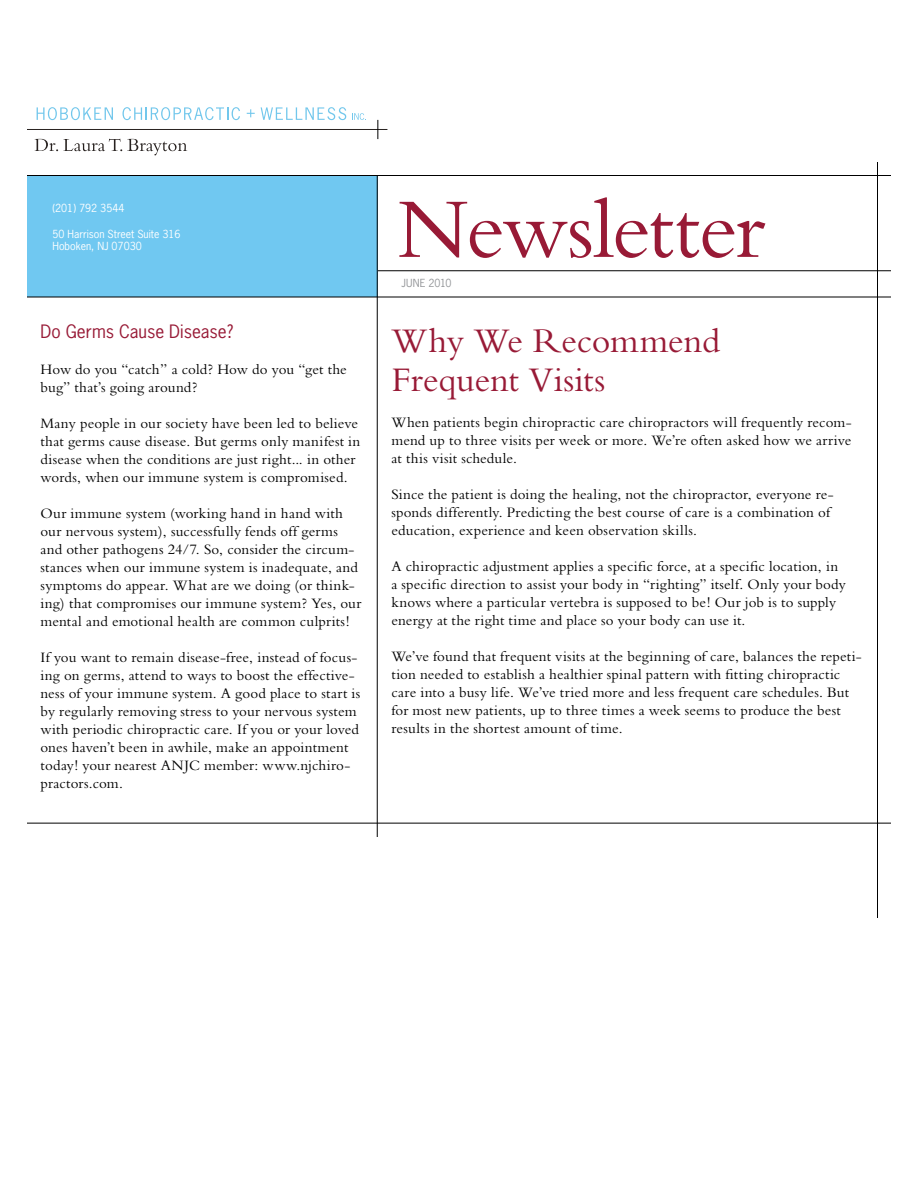
<style>
.page{position:relative;width:918px;height:1188px;background:#fff}
.page>*{position:absolute;margin:0;border:0;box-sizing:border-box;transform-origin:0 0}
.t1{font:88.5px "Bembo";letter-spacing:-.025em;color:#981a36}
.t2{font:36px/39px "Bembo";letter-spacing:-.005em;color:#981a36}
.t3{font:17.4px "News Gothic";color:#981a36}
.t4{font:15px/18px "Bembo";letter-spacing:.01em;color:#000}
.t5{font:10.5px/12.6px "News Gothic";color:#fff}
.t6{font:10.5px "News Gothic";letter-spacing:.01em;color:#939598}
</style>
<div class="page">
<div style="left:27px;top:176px;width:351px;height:121px;background:#70c8f1"></div>
<hr style="left:27px;top:175px;width:864px;height:1px;background:#000">
<hr style="left:27px;top:823px;width:864px;height:1px;background:#000">
<hr style="left:877px;top:162px;width:1px;height:756px;background:#000">
<hr style="left:377px;top:176px;width:1px;height:661px;background:#000">
<hr style="left:27px;top:297px;width:864px;height:1px;background:#000">
<hr style="left:378px;top:270px;width:513px;height:1px;background:#000">
<svg style="left:37px;top:107px;width:76px;height:13px"></svg>
<svg style="left:123px;top:107px;width:117px;height:13px"></svg>
<svg style="left:247px;top:109px;width:8px;height:8px"></svg>
<svg style="left:261px;top:107px;width:85px;height:13px"></svg>
<svg style="left:352px;top:113px;width:14px;height:7px"></svg>
<hr style="left:27px;top:129px;width:360px;height:1px;background:#282220">
<svg style="left:377px;top:120px;width:1px;height:19px"></svg>
<svg style="left:35px;top:139px;width:152px;height:16px"></svg>
<p class="t5" style="left:52px;top:202px;width:73px">(201) 792 3544</p>
<p class="t5" style="left:52px;top:227px;width:130px">50 Harrison Street Suite 316<br>Hoboken, NJ 07030</p>
<p class="t3" style="left:40px;top:320px;width:194px">Do Germs Cause Disease?</p>
<p class="t4" style="left:40px;top:360px;width:308px">How do you “catch” a cold? How do you “get the bug” that’s going around?</p>
<p class="t4" style="left:40px;top:414px;width:321px">Many people in our society have been led to believe that germs cause disease. But germs only manifest in disease when the conditions are just right... in other words, when our immune system is compromised.</p>
<p class="t4" style="left:40px;top:504px;width:322px">Our immune system (working hand in hand with our nervous system), successfully fends off germs and other pathogens 24/7. So, consider the circum&shy;stances when our immune system is inadequate, and symptoms do appear. What are we doing (or think&shy;ing) that compromises our immune system? Yes, our mental and emotional health are common culprits!</p>
<p class="t4" style="left:40px;top:648px;width:321px">If you want to remain disease-free, instead of focus&shy;ing on germs, attend to ways to boost the effective&shy;ness of your immune system. A good place to start is by regularly removing stress to your nervous system with periodic chiropractic care. If you or your loved ones haven’t been in awhile, make an appointment today! your nearest ANJC member: www.njchiro&shy;practors.com.</p>
<h1 class="t1" style="left:397px;top:178px;width:369px">Newsletter</h1>
<p class="t6" style="left:402px;top:276px;width:52px">June 2010</p>
<h2 class="t2" style="left:392px;top:320px;width:330px">Why We Recommend<br>Frequent Visits</h2>
<p class="t4" style="left:392px;top:413px;width:462px;text-align:justify">When patients begin chiropractic care chiropractors will frequently recom&shy;mend up to three visits per week or more. We’re often asked how we arrive at this visit schedule.</p>
<p class="t4" style="left:392px;top:485px;width:444px">Since the patient is doing the healing, not the chiropractor, everyone re&shy;sponds differently. Predicting the best course of care is a combination of education, experience and keen observation skills.</p>
<p class="t4" style="left:392px;top:557px;width:456px">A chiropractic adjustment applies a specific force, at a specific location, in a specific direction to assist your body in “righting” itself. Only your body knows where a particular vertebra is supposed to be! Our job is to supply energy at the right time and place so your body can use it.</p>
<p class="t4" style="left:392px;top:647px;width:472px">We’ve found that frequent visits at the beginning of care, balances the repeti&shy;tion needed to establish a healthier spinal pattern with fitting chiropractic care into a busy life. We’ve tried more and less frequent care schedules. But for most new patients, up to three times a week seems to produce the best results in the shortest amount of time.</p>
</div>
